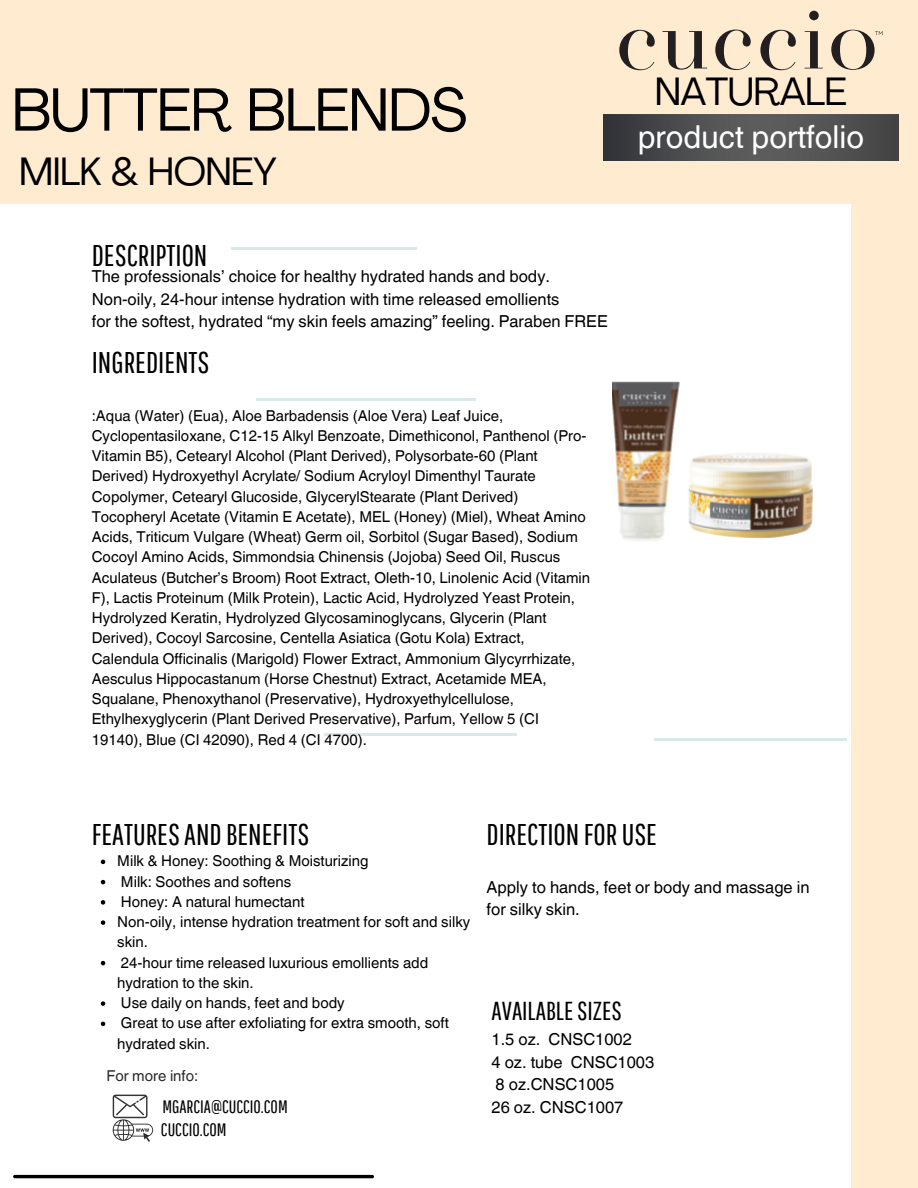
<style>
.page{position:relative;width:918px;height:1188px;background:#ffecd0}
.page>*{position:absolute;margin:0;border:0;box-sizing:border-box;transform-origin:0 0}
.t1{font:60px "Agrandir";letter-spacing:-.015em;color:#000}
.t2{font:39px "Agrandir";letter-spacing:-.015em;color:#000}
.t3{font:31.65px "Helvetica World";color:#fff}
.t4{font:30px "Pathway Gothic One";color:#000}
.t5{font:26.1px "Pathway Gothic One";color:#000}
.t6{font:18px "Pathway Gothic One";color:#000}
.t7{font:16.5px/22.5px "Helvetica World";color:#000}
.t8{font:15px/20.2px "Helvetica World";color:#000}
.t9{font:15px "Helvetica World";color:#2a2a2c}
</style>
<div class="page">
<div style="left:0;top:204px;width:851px;height:984px;background:#fff"></div>
<img style="left:613px;top:381px;width:200px;height:160px">
<hr style="left:232px;top:247px;width:185px;height:2px;background:#d9e8e8">
<hr style="left:256px;top:398px;width:219px;height:2px;background:#d9e8e8">
<hr style="left:655px;top:739px;width:192px;height:1px;background:#d9e8e8">
<svg style="left:619px;top:30px;width:36px;height:40px"></svg>
<svg style="left:663px;top:31px;width:44px;height:39px"></svg>
<svg style="left:715px;top:30px;width:36px;height:40px"></svg>
<svg style="left:760px;top:30px;width:36px;height:40px"></svg>
<svg style="left:804px;top:11px;width:19px;height:57px"></svg>
<svg style="left:831px;top:30px;width:52px;height:40px"></svg>
<img style="left:604px;top:115px;width:294px;height:46px">
<hr style="left:324px;top:733px;width:193px;height:2px;background:#d9e8e8">
<svg style="left:113px;top:1095px;width:40px;height:47px"></svg>
<hr style="left:13px;top:1175px;width:361px;height:3px;background:#000;border-radius:2px">
<svg style="left:101px;top:860px;width:4px;height:4px"></svg>
<svg style="left:101px;top:880px;width:4px;height:4px"></svg>
<svg style="left:101px;top:900px;width:4px;height:5px"></svg>
<svg style="left:101px;top:920px;width:4px;height:5px"></svg>
<svg style="left:101px;top:961px;width:4px;height:4px"></svg>
<svg style="left:101px;top:1001px;width:4px;height:5px"></svg>
<svg style="left:101px;top:1022px;width:4px;height:4px"></svg>
<p class="t1" style="left:12px;top:86px;width:457px">BUTTER BLENDS</p>
<p class="t2" style="left:19px;top:156px;width:259px">MILK &amp; HONEY</p>
<p class="t4" style="left:92px;top:237px;width:117px">DESCRIPTION</p>
<p class="t7" style="left:92px;top:265px;width:460px">The professionals’ choice for healthy hydrated hands and body.</p>
<p class="t7" style="left:92px;top:288px;width:469px">Non-oily, 24-hour intense hydration with time released emollients</p>
<p class="t7" style="left:92px;top:310px;width:517px">for the softest, hydrated “my skin feels amazing” feeling. Paraben FREE</p>
<p class="t4" style="left:92px;top:344px;width:119px">INGREDIENTS</p>
<p class="t8" style="left:92px;top:405px;width:500px">:Aqua (Water) (Eua), Aloe Barbadensis (Aloe Vera) Leaf Juice, Cyclopentasiloxane, C12-15 Alkyl Benzoate, Dimethiconol, Panthenol (Pro-Vitamin B5), Cetearyl Alcohol (Plant Derived), Polysorbate-60 (Plant Derived) Hydroxyethyl Acrylate/ Sodium Acryloyl Dimenthyl Taurate Copolymer, Cetearyl Glucoside, GlycerylStearate (Plant Derived)<br>Tocopheryl Acetate (Vitamin E Acetate), MEL (Honey) (Miel), Wheat Amino Acids, Triticum Vulgare (Wheat) Germ oil, Sorbitol (Sugar Based), Sodium Cocoyl Amino Acids, Simmondsia Chinensis (Jojoba) Seed Oil, Ruscus Aculateus (Butcher’s Broom) Root Extract, Oleth-10, Linolenic Acid (Vitamin F), Lactis Proteinum (Milk Protein), Lactic Acid, Hydrolyzed Yeast Protein, Hydrolyzed Keratin, Hydrolyzed Glycosaminoglycans, Glycerin (Plant Derived), Cocoyl Sarcosine, Centella Asiatica (Gotu Kola) Extract, Calendula Officinalis (Marigold) Flower Extract, Ammonium Glycyrrhizate, Aesculus Hippocastanum (Horse Chestnut) Extract, Acetamide MEA, Squalane, Phenoxythanol (Preservative), Hydroxyethylcellulose, Ethylhexyglycerin (Plant Derived Preservative), Parfum, Yellow 5 (CI 19140), Blue (CI 42090), Red 4 (CI 4700).</p>
<p class="t2" style="left:655px;top:75px;width:194px">NATURALE</p>
<p class="t3" style="left:638px;top:119px;width:228px">product portfolio</p>
<p class="t4" style="left:92px;top:816px;width:219px">FEATURESAND BENEFITS</p>
<p class="t8" style="left:117px;top:851px;width:253px">Milk &amp; Honey: Soothing &amp; Moisturizing</p>
<p class="t8" style="left:121px;top:871px;width:172px">Milk: Soothes and softens</p>
<p class="t8" style="left:121px;top:892px;width:185px">Honey: A natural humectant</p>
<p class="t8" style="left:117px;top:912px;width:355px">Non-oily, intense hydration treatment for soft and silky skin.</p>
<p class="t8" style="left:117px;top:952px;width:313px">24-hour time released luxurious emollients add hydration to the skin.</p>
<p class="t8" style="left:121px;top:993px;width:225px">Use daily on hands, feet and body</p>
<p class="t8" style="left:117px;top:1013px;width:333px">Great to use after exfoliating for extra smooth, soft hydrated skin.</p>
<p class="t9" style="left:106px;top:1067px;width:93px">For more info:</p>
<p class="t6" style="left:162px;top:1095px;width:127px">MGARCIA@CUCCIO.COM</p>
<p class="t6" style="left:161px;top:1119px;width:67px">CUCCIO.COM</p>
<p class="t4" style="left:487px;top:816px;width:172px">DIRECTION FOR USE</p>
<p class="t7" style="left:487px;top:876px;width:324px">Apply to hands, feet or body and massage in for silky skin.</p>
<p class="t5" style="left:492px;top:995px;width:132px">AVAILABLESIZES</p>
<p class="t7" style="left:492px;top:1028px;width:142px">1.5 oz. CNSC1002</p>
<p class="t7" style="left:492px;top:1051px;width:164px">4 oz. tube CNSC1003</p>
<p class="t7" style="left:496px;top:1073px;width:120px">8 oz.CNSC1005</p>
<p class="t7" style="left:492px;top:1096px;width:133px">26 oz. CNSC1007</p>
</div>
